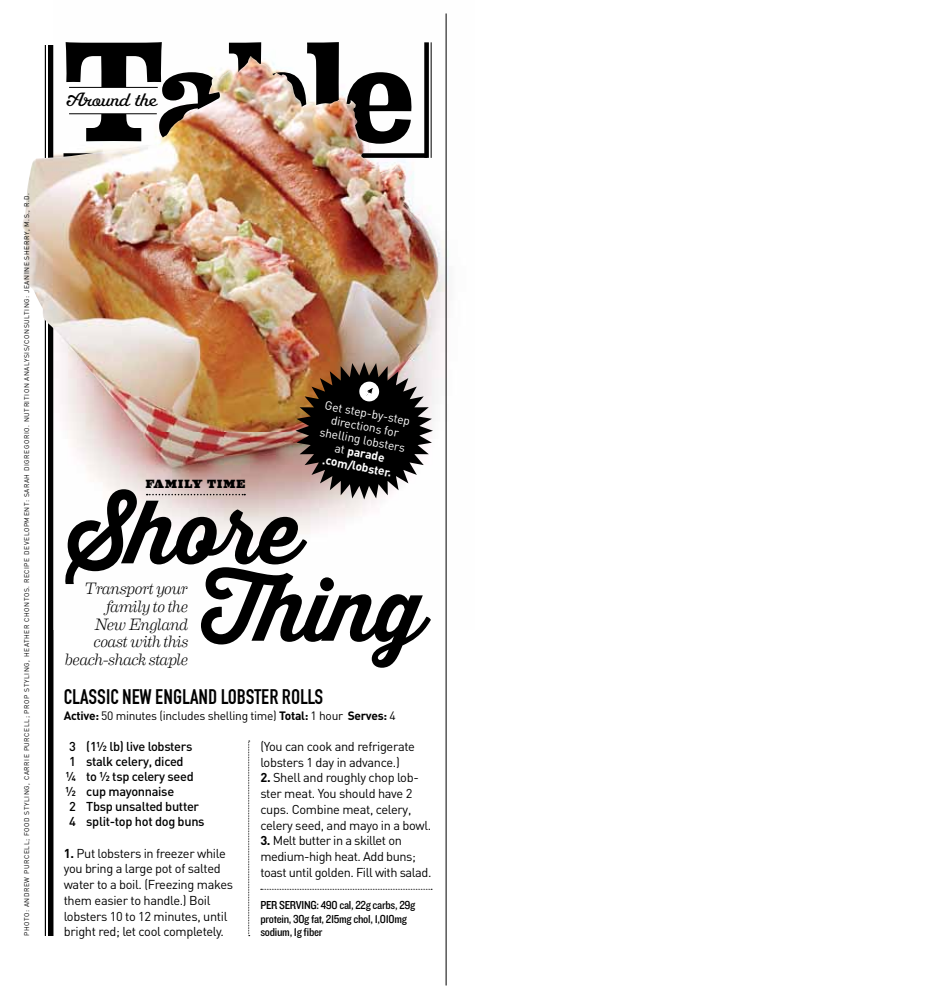
<style>
.page{position:relative;width:932px;height:999px;background:#fff}
.page>*{position:absolute;margin:0;border:0;box-sizing:border-box;transform-origin:0 0}
.t1{font:700 142.65px "Eames Century Modern";letter-spacing:-.055em;color:#000}
.t2{font:700 87.3px/77.4px "Thirsty Script";letter-spacing:-.025em;color:#000}
.t3{font:700 21px "Din Engschrift Two BQ";color:#000}
.t4{font:19.8px "Radio AM";letter-spacing:.005em;color:#000}
.t5{font:italic 300 16.5px/17.7px "Eames Century Modern";letter-spacing:-.035em;color:#000;text-align:right}
.t6{font:12.75px/15.8px "DIN";letter-spacing:-.025em;color:#000}
.t7{font:500 12.75px/15px "DIN";letter-spacing:-.025em;color:#000}
.t8{font:12px/13.5px "Knockout HTF30 Junior Welterwt";letter-spacing:-.025em;color:#000}
.t9{font:12px/13.5px "DIN";color:#fff;text-align:center}
.t10{font:12px "DIN";letter-spacing:-.025em;color:#000}
.t11{font:900 12px "Eames Century Modern";letter-spacing:.09em;color:#000}
.t12{font:6.75px "DIN";letter-spacing:.165em;color:#000}
.s1{font-weight:700}
</style>
<div class="page">
<img style="left:53px;top:13px;width:396px;height:617px">
<div style="left:48px;top:45px;width:5px;height:891px;background:#000"></div>
<hr style="left:45px;top:45px;width:1px;height:891px;background:#000">
<svg style="left:248px;top:741px;width:2px;height:195px"></svg>
<div style="left:424px;top:42px;width:5px;height:116px;background:#000"></div>
<hr style="left:431px;top:42px;width:1px;height:116px;background:#000">
<svg style="left:261px;top:889px;width:171px;height:1px"></svg>
<svg style="left:147px;top:494px;width:98px;height:1px"></svg>
<img style="left:22px;top:57px;width:415px;height:375px">
<hr style="left:445px;top:14px;width:1px;height:972px;background:#000">
<svg style="left:295px;top:362px;width:138px;height:137px;background:#524842"></svg>
<p class="t12" style="left:22px;top:936px;width:745px;rotate:-90deg">photo: andrew purcell; food styling, carrie purcell; prop styling, heather chontos. recipe developm ent: Sarah digregorio. nutrition analysis/consulting: jeanine sherry, m .s., r.D.</p>
<h1 class="t1" style="left:62px;top:-16px;width:355px">Table</h1>
<h3 class="t4" style="left:66px;top:88px;width:92px">Around the</h3>
<p class="t9" style="left:326px;top:398px;width:88px;rotate:11deg">Get step-by-step directions for shelling lobsters at <span class="s1">parade .com/lobster.</span></p>
<p class="t11" style="left:146px;top:475px;width:101px">FAMILY TIME</p>
<h2 class="t2" style="left:201px;top:493px;width:225px;text-indent:-131px">Shore<br>Thing</h2>
<p class="t5" style="left:65px;top:579px;width:125px">Transport your family to the<br>New England coast with this beach-shack staple</p>
<h3 class="t3" style="left:64px;top:684px;width:261px">CLASSIC NEW EN GLAND LOBSTER ROLLS</h3>
<p class="t10" style="left:64px;top:708px;width:333px"><span class="s1">Active:</span> 50 minutes (includes shelling time) <span class="s1">Total:</span> 1 hour <span class="s1">Serves:</span> 4</p>
<p class="t7" style="left:65px;top:739px;width:141px">3 (1½ lb) live lobsters<br>1 stalk celery, diced<br>¼ to ½ tsp celery seed - ½ cup mayonnaise<br>2 Tbsp unsalted butter<br>4 split-top hot dog buns</p>
<p class="t6" style="left:64px;top:845px;width:171px"><span class="s1">1.</span> Put lobsters in freezer while you bring a large pot of salted water to a boil. (Freezing makes them easier to handle.) Boil lobsters 10 to 12 minutes, until bright red; let cool completely.</p>
<p class="t6" style="left:260px;top:738px;width:156px">(You can cook and refrigerate lobsters 1 day in advance.)</p>
<p class="t6" style="left:260px;top:770px;width:172px"><span class="s1">2.</span> Shell and roughly chop lob&shy;ster meat. You should have 2 cups. Combine meat, celery, celery seed, and mayo in a bowl.</p>
<p class="t6" style="left:260px;top:833px;width:172px"><span class="s1">3.</span> Melt butter in a skillet on medium-high heat. Add buns; toast until golden. Fill with salad.</p>
<p class="t8" style="left:260px;top:899px;width:156px">PER SERVING: 490 cal, 22g carbs, 29g protein, 30g fat, 215mg chol, 1,010mg sodium, 1g fiber</p>
</div>
